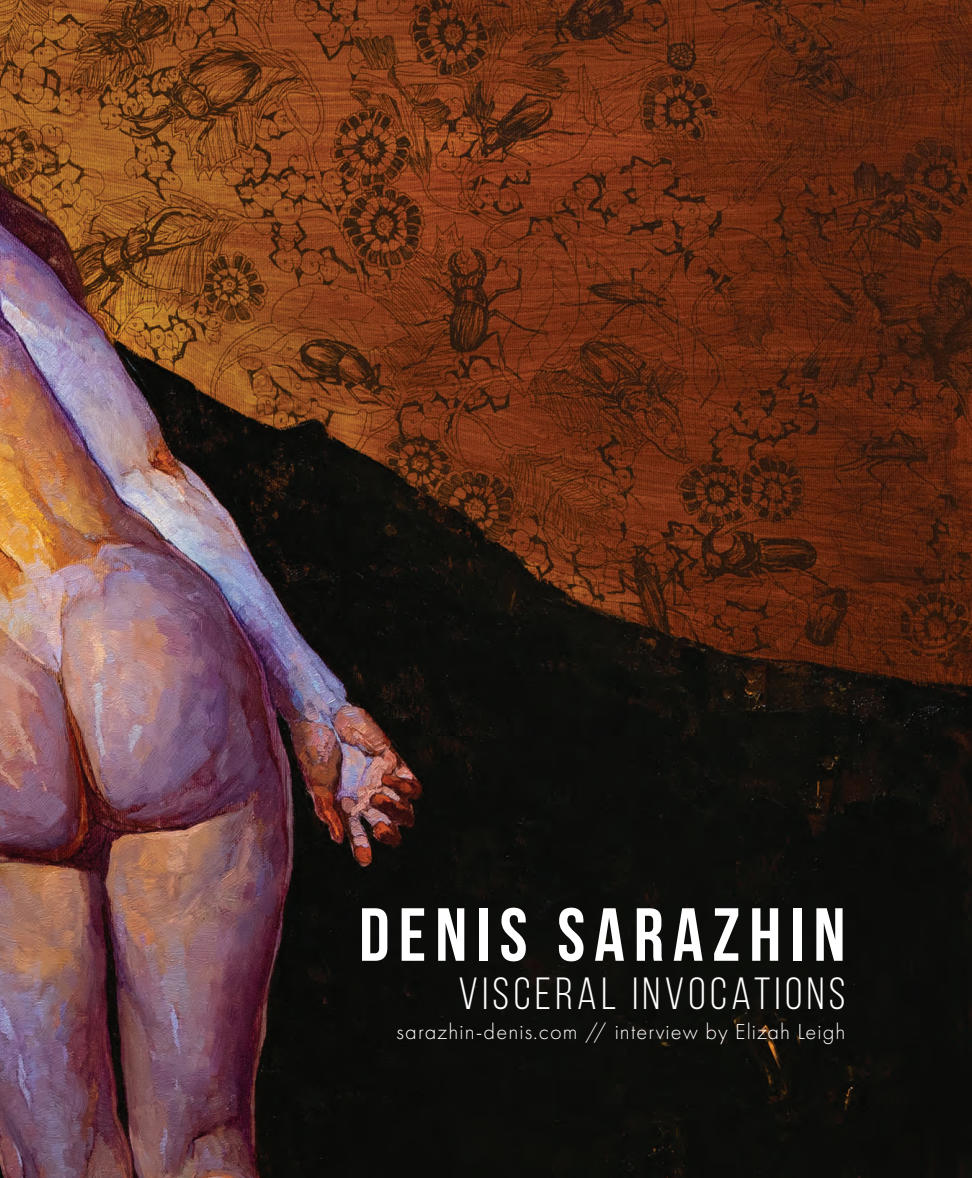
<style>
.page{position:relative;width:972px;height:1178px;background:#fff}
.page>*{position:absolute;margin:0;border:0;box-sizing:border-box;transform-origin:0 0}
.t1{font:700 75px "Bebas Neue";letter-spacing:.12em;color:#fff}
.t2{font:45px "Bebas Neue";letter-spacing:.1em;color:#fff}
.t3{font:300 22.5px "Futura PT";letter-spacing:.05em;color:#fff}
</style>
<div class="page">
<img style="left:0;top:0;width:972px;height:1177px">
<h1 class="t1" style="left:359px;top:893px;width:488px">DENIS SARAZHIN</h1>
<h2 class="t2" style="left:458px;top:969px;width:389px">VISCERAL INVOCATIONS</h2>
<p class="t3" style="left:397px;top:1018px;width:450px">sarazhin-denis.com // interview by Elizah Leigh</p>
</div>
